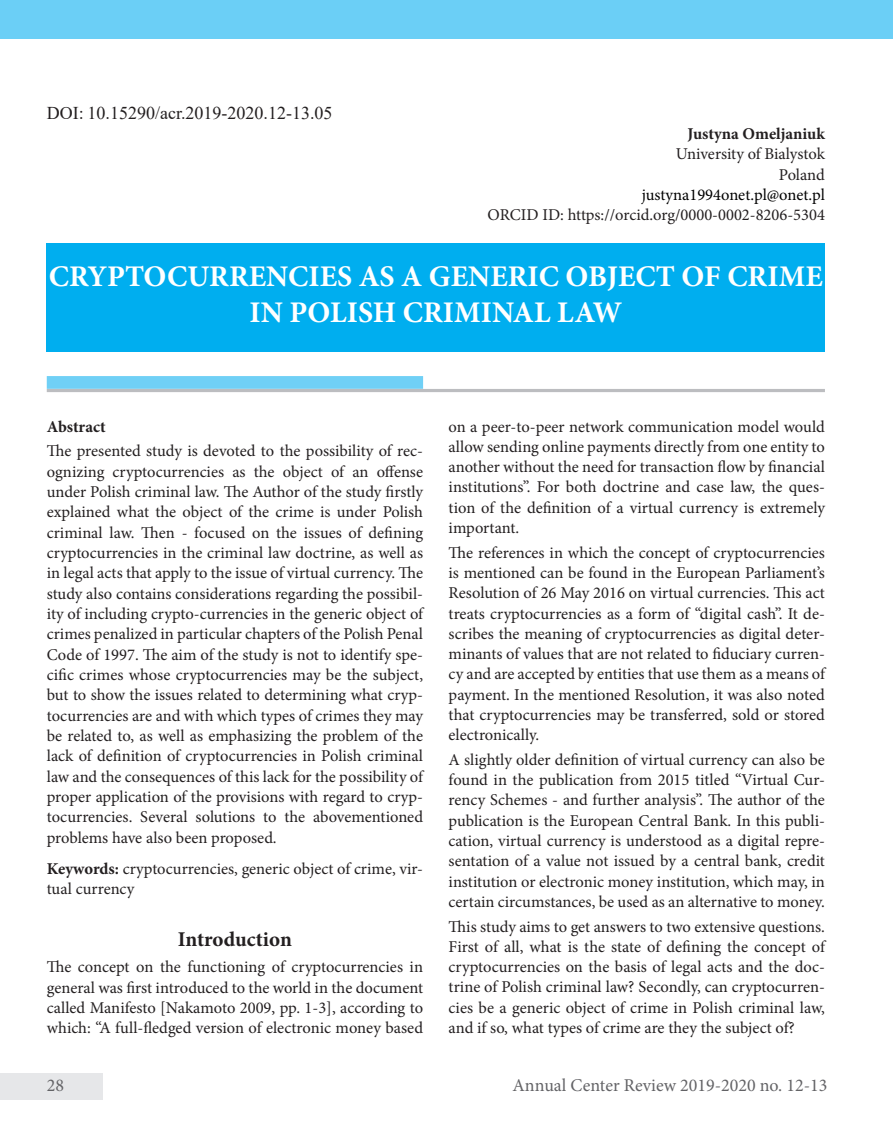
<style>
.page{position:relative;width:893px;height:1127px;background:#fff}
.page>*{position:absolute;margin:0;border:0;box-sizing:border-box;transform-origin:0 0}
.t1{font:700 30px/35.8px "Minion Pro";color:#fff;text-align:center}
.t2{font:700 21px "Minion Pro";letter-spacing:-.005em;color:#231f20}
.t3{font:18px "Minion Pro";color:#636366}
.t4{font:18px "Times New Roman";color:#231f20}
.t5{font:16.5px/20.2px "Minion Pro";color:#231f20;text-align:justify}
.t6{font:16.5px "Minion Pro";letter-spacing:-.005em;color:#000}
.t7{font:700 16.5px "Minion Pro";color:#231f20}
.s1{font-weight:700}
</style>
<div class="page">
<div style="left:0;top:0;width:893px;height:39px;background:#6bcff6"></div>
<div style="left:0;top:1073px;width:103px;height:26px;background:#e6e7e9"></div>
<div style="left:47px;top:243px;width:778px;height:108px;background:#00aeef"></div>
<div style="left:47px;top:376px;width:376px;height:13px;background:#70d0f6"></div>
<hr style="left:47px;top:389px;width:778px;height:3px;background:#bcbdc0">
<p class="t4" style="left:47px;top:100px;width:287px">DOI: 10.15290/acr.2019-2020.12-13.05</p>
<p class="t7" style="left:688px;top:122px;width:139px">Justyna Omeljaniuk</p>
<p class="t5" style="left:676px;top:144px;width:151px;text-align:right">University of Bialystok<br>Poland</p>
<p class="t6" style="left:642px;top:184px;width:185px">justyna1994onet.pl@onet.pl</p>
<p class="t5" style="left:488px;top:205px;width:339px">ORCID ID: https://orcid.org/0000-0002-8206-5304</p>
<h1 class="t1" style="left:49px;top:258px;width:775px">CRYPTOCURRENCIES AS A GENERIC OBJECT OF CRIME<br>IN POLISH CRIMINAL LAW</h1>
<p class="t7" style="left:47px;top:415px;width:60px">Abstract</p>
<p class="t5" style="left:47px;top:441px;width:378px">The presented study is devoted to the possibility of rec&shy;ognizing cryptocurrencies as the object of an offense under Polish criminal law. The Author of the study firstly explained what the object of the crime is under Polish criminal law. Then - focused on the issues of defining cryptocurrencies in the criminal law doctrine, as well as in legal acts that apply to the issue of virtual currency. The study also contains considerations regarding the possibil&shy;ity of including crypto-currencies in the generic object of crimes penalized in particular chapters of the Polish Penal Code of 1997. The aim of the study is not to identify spe&shy;cific crimes whose cryptocurrencies may be the subject, but to show the issues related to determining what cryp&shy;tocurrencies are and with which types of crimes they may be related to, as well as emphasizing the problem of the lack of definition of cryptocurrencies in Polish criminal law and the consequences of this lack for the possibility of proper application of the provisions with regard to cryp&shy;tocurrencies. Several solutions to the abovementioned problems have also been proposed.</p>
<p class="t5" style="left:47px;top:858px;width:378px"><span class="s1">Keywords:</span> cryptocurrencies, generic object of crime, vir&shy;tual currency</p>
<p class="t2" style="left:178px;top:924px;width:116px">Introduction</p>
<p class="t5" style="left:47px;top:957px;width:378px">The concept on the functioning of cryptocurrencies in general was first introduced to the world in the document called Manifesto [Nakamoto 2009, pp. 1-3], according to which: “A full-fledged version of electronic money based</p>
<p class="t5" style="left:449px;top:416px;width:378px">on a peer-to-peer network communication model would allow sending online payments directly from one entity to another without the need for transaction flow by financial institutions”. For both doctrine and case law, the ques&shy;tion of the definition of a virtual currency is extremely important.</p>
<p class="t5" style="left:449px;top:542px;width:378px">The references in which the concept of cryptocurrencies is mentioned can be found in the European Parliament’s Resolution of 26 May 2016 on virtual currencies. This act treats cryptocurrencies as a form of “digital cash”. It de&shy;scribes the meaning of cryptocurrencies as digital deter&shy;minants of values that are not related to fiduciary curren&shy;cy and are accepted by entities that use them as a means of payment. In the mentioned Resolution, it was also noted that cryptocurrencies may be transferred, sold or stored electronically.</p>
<p class="t5" style="left:449px;top:749px;width:378px">A slightly older definition of virtual currency can also be found in the publication from 2015 titled “Virtual Cur&shy;rency Schemes - and further analysis”. The author of the publication is the European Central Bank. In this publi&shy;cation, virtual currency is understood as a digital repre&shy;sentation of a value not issued by a central bank, credit institution or electronic money institution, which may, in certain circumstances, be used as an alternative to money.</p>
<p class="t5" style="left:449px;top:916px;width:378px">This study aims to get answers to two extensive questions.<br>First of all, what is the state of defining the concept of cryptocurrencies on the basis of legal acts and the doc&shy;trine of Polish criminal law? Secondly, can cryptocurren&shy;cies be a generic object of crime in Polish criminal law, and if so, what types of crime are they the subject of?</p>
<p class="t3" style="left:47px;top:1073px;width:19px">28</p>
<p class="t3" style="left:513px;top:1073px;width:316px">Annual Center Review 2019-2020 no. 12-13</p>
</div>
